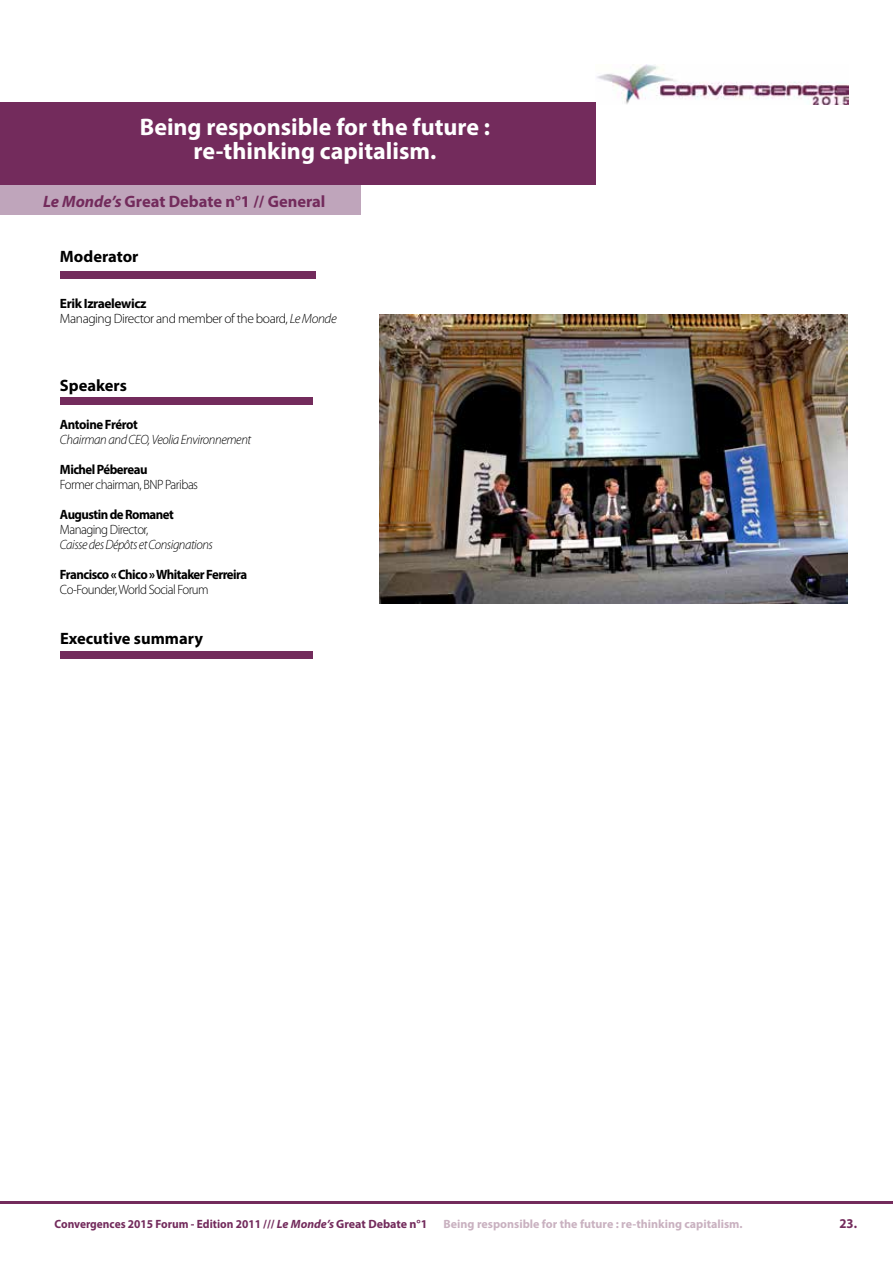
<style>
.page{position:relative;width:893px;height:1263px;background:#fff}
.page>*{position:absolute;margin:0;border:0;box-sizing:border-box;transform-origin:0 0}
.t1{font:700 24px/24px "Myriad Pro";color:#fff;text-align:center}
.t2{font:700 16.5px "Myriad Pro";color:#000}
.t3{font:700 16.5px "Myriad Pro";color:#732b5c}
.t4{font:700 13.5px "Myriad Pro";letter-spacing:-.04em;color:#000;scale:.95 1}
.t5{font:300 13.5px "Myriad Pro";letter-spacing:-.04em;color:#000;scale:.95 1}
.t6{font:italic 300 13.5px "Myriad Pro";letter-spacing:-.03em;color:#000;scale:.95 1}
.t7{font:300 13.5px/15px "Myriad Pro";letter-spacing:-.04em;color:#000}
.t8{font:700 13.5px "Myriad Pro";color:#732b5c;scale:.95 1}
.t9{font:700 12px "Myriad Pro";color:#732b5c;scale:.95 1}
.t10{font:700 12px "Myriad Pro";color:#c9b1c0}
.s1{font-style:italic}
.s2{font-weight:700}
</style>
<div class="page">
<hr style="left:0;top:1201px;width:893px;height:2px;background:#732b5c">
<hr style="left:0;top:103px;width:595px;height:2px;background:#732b5c">
<img style="left:597px;top:65px;width:251px;height:39px">
<div style="left:60px;top:271px;width:255px;height:8px;background:#732b5c"></div>
<div style="left:60px;top:397px;width:252px;height:8px;background:#732b5c"></div>
<img style="left:379px;top:315px;width:469px;height:289px">
<div style="left:1px;top:185px;width:360px;height:30px;background:#bfa5bb"></div>
<div style="left:1px;top:103px;width:595px;height:82px;background:#732b5c"></div>
<div style="left:60px;top:651px;width:252px;height:8px;background:#732b5c"></div>
<h1 class="t1" style="left:140px;top:115px;width:352px">Being responsible for the future : re-thinking capitalism.</h1>
<p class="t3" style="left:43px;top:190px;width:284px"><span class="s1">Le Monde’s</span> Great Debate n°1 // General</p>
<p class="t2" style="left:60px;top:246px;width:80px">Moderator</p>
<p class="t7" style="left:60px;top:295px;width:278px"><span class="s2">Erik Izraelewicz<br></span>Managing Director and member of the board, <span class="s1">Le Monde</span></p>
<p class="t2" style="left:60px;top:375px;width:69px">Speakers</p>
<p class="t4" style="left:60px;top:416px;width:84px">Antoine Frérot</p>
<p class="t6" style="left:60px;top:432px;width:203px">Chairman and CEO, Veolia Environnement</p>
<p class="t4" style="left:60px;top:461px;width:94px">Michel Pébereau</p>
<p class="t5" style="left:60px;top:477px;width:147px">Former chairman, BNP Paribas</p>
<p class="t4" style="left:60px;top:506px;width:121px">Augustin de Romanet</p>
<p class="t5" style="left:60px;top:522px;width:95px">Managing Director,</p>
<p class="t6" style="left:60px;top:537px;width:162px">Caisse des Dépôts et Consignations</p>
<p class="t4" style="left:60px;top:566px;width:199px">Francisco « Chico » Whitaker Ferreira</p>
<p class="t5" style="left:60px;top:582px;width:158px">Co-Founder, World Social Forum</p>
<p class="t2" style="left:60px;top:628px;width:144px">Executive summary</p>
<p class="t9" style="left:55px;top:1215px;width:394px">Convergences 2015 Forum - Edition 2011 /// <span class="s1">Le Monde’s</span> Great Debate n°1</p>
<p class="t10" style="left:444px;top:1215px;width:301px">Being responsible for the future : re-thinking capitalism.</p>
<p class="t8" style="left:839px;top:1214px;width:20px">23.</p>
</div>
